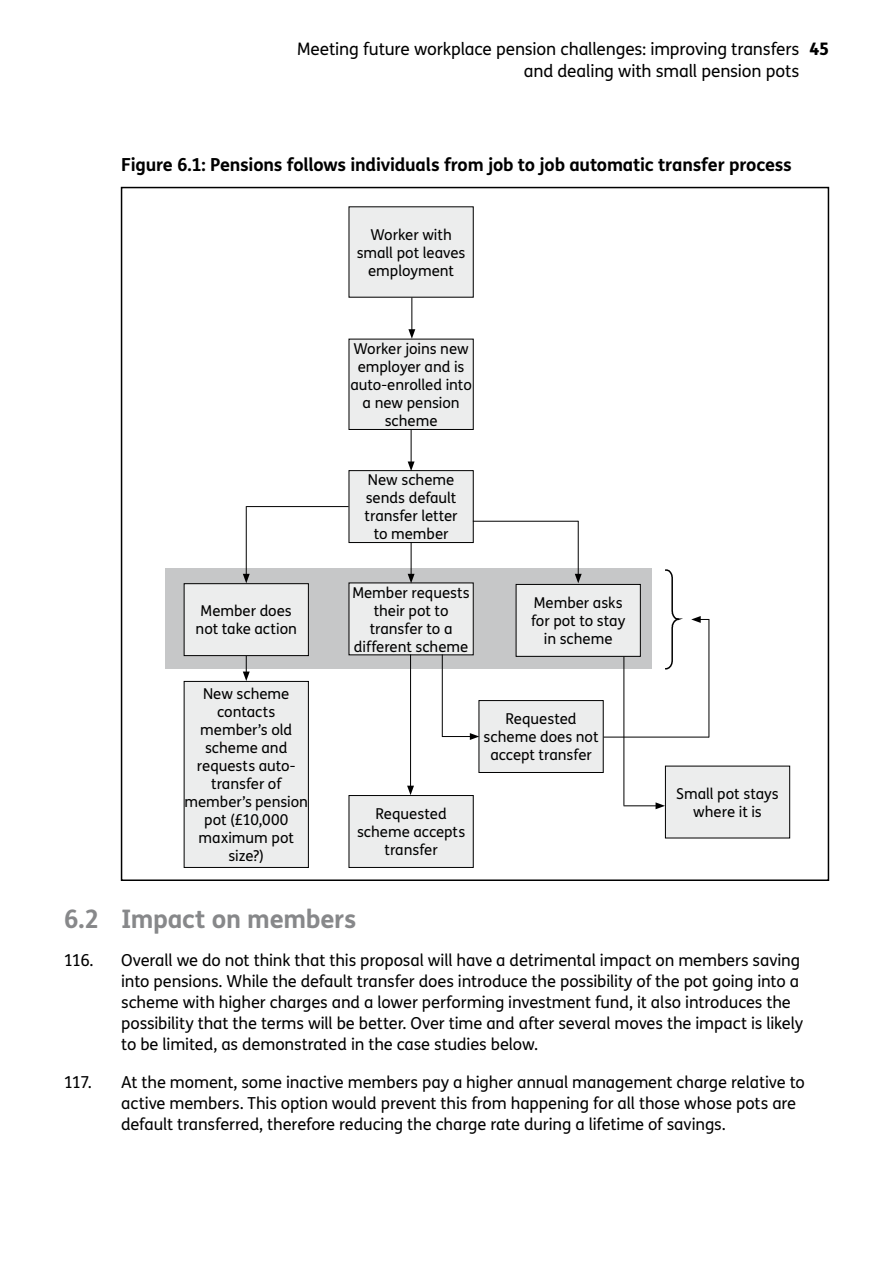
<style>
.page{position:relative;width:893px;height:1263px;background:#fff}
.page>*{position:absolute;margin:0;border:0;box-sizing:border-box;transform-origin:0 0}
.t1{font:700 25.5px "FS Me";letter-spacing:-.01em;color:#87888a}
.t2{font:700 18px "FS Me";letter-spacing:-.015em;color:#000}
.t3{font:17.25px/21.8px "FS Me";letter-spacing:-.01em;color:#000}
.Body_text_-_Numbered{font:16.5px/21px "FS Me";letter-spacing:-.01em;color:#000}
.t4{font:15px/18px "FS Me";letter-spacing:-.005em;color:#000;text-align:center}
.s1{font-weight:800}
</style>
<div class="page">
<div style="left:165px;top:568px;width:486px;height:100px;background:#c6c7c8"></div>
<div style="left:349px;top:339px;width:124px;height:90px;background:#eceded"></div>
<div style="left:349px;top:339px;width:125px;height:91px;border:1px solid #000"></div>
<div style="left:349px;top:471px;width:124px;height:71px;background:#eceded"></div>
<div style="left:349px;top:470px;width:125px;height:73px;border:1px solid #000"></div>
<div style="left:184px;top:584px;width:124px;height:72px;background:#eceded"></div>
<div style="left:184px;top:583px;width:125px;height:73px;border:1px solid #000"></div>
<div style="left:349px;top:583px;width:124px;height:72px;background:#eceded"></div>
<div style="left:516px;top:584px;width:124px;height:72px;background:#eceded"></div>
<div style="left:516px;top:584px;width:125px;height:73px;border:1px solid #000"></div>
<div style="left:479px;top:700px;width:124px;height:72px;background:#eceded"></div>
<div style="left:479px;top:700px;width:125px;height:73px;border:1px solid #000"></div>
<div style="left:184px;top:681px;width:124px;height:186px;background:#eceded"></div>
<div style="left:184px;top:681px;width:125px;height:187px;border:1px solid #000"></div>
<div style="left:349px;top:795px;width:124px;height:72px;background:#eceded"></div>
<div style="left:349px;top:795px;width:125px;height:73px;border:1px solid #000"></div>
<div style="left:665px;top:766px;width:125px;height:72px;background:#eceded"></div>
<div style="left:665px;top:766px;width:125px;height:72px;border:1px solid #000"></div>
<svg style="left:243px;top:656px;width:7px;height:25px"></svg>
<hr style="left:410px;top:654px;width:1px;height:134px;background:#000">
<svg style="left:407px;top:786px;width:7px;height:9px"></svg>
<hr style="left:411px;top:542px;width:1px;height:34px;background:#000">
<svg style="left:408px;top:574px;width:7px;height:9px"></svg>
<hr style="left:411px;top:430px;width:1px;height:34px;background:#000">
<svg style="left:408px;top:461px;width:7px;height:10px"></svg>
<hr style="left:246px;top:506px;width:103px;height:1px;background:#000">
<hr style="left:246px;top:506px;width:1px;height:70px;background:#000">
<svg style="left:243px;top:574px;width:7px;height:9px"></svg>
<hr style="left:442px;top:654px;width:1px;height:82px;background:#000">
<hr style="left:442px;top:736px;width:30px;height:1px;background:#000">
<svg style="left:470px;top:733px;width:9px;height:7px"></svg>
<hr style="left:578px;top:521px;width:1px;height:55px;background:#000">
<svg style="left:575px;top:574px;width:7px;height:9px"></svg>
<hr style="left:473px;top:521px;width:105px;height:1px;background:#000">
<div style="left:349px;top:207px;width:124px;height:90px;background:#eceded"></div>
<hr style="left:411px;top:298px;width:1px;height:34px;background:#000">
<svg style="left:408px;top:329px;width:7px;height:10px"></svg>
<hr style="left:604px;top:737px;width:105px;height:1px;background:#000">
<hr style="left:709px;top:619px;width:1px;height:118px;background:#000">
<svg style="left:665px;top:569px;width:44px;height:101px"></svg>
<hr style="left:623px;top:657px;width:1px;height:148px;background:#000">
<hr style="left:623px;top:805px;width:35px;height:1px;background:#000">
<svg style="left:656px;top:802px;width:9px;height:7px"></svg>
<p class="t3" style="left:524px;top:38px;width:307px;text-indent:-227px">Meeting future workplace pension challenges: improving transfers <span class="s1">45 </span>and dealing with small pension pots</p>
<h3 class="t2" style="left:121px;top:150px;width:672px">Figure 6.1: Pensions follows individuals from job to job automatic transfer process</h3>
<p class="t4" style="left:357px;top:225px;width:110px">Worker with small pot leaves employment</p>
<p class="t4" style="left:350px;top:339px;width:123px">Worker joins new employer and is auto-enrolled into a new pension scheme</p>
<p class="t4" style="left:196px;top:602px;width:103px">Member does not take action</p>
<p class="t4" style="left:184px;top:684px;width:125px">New scheme contacts member’s old scheme and requests auto&shy;transfer of member’s pension pot (£10,000 maximum pot size?)</p>
<p class="t4" style="left:365px;top:471px;width:95px">New scheme sends default transfer letter to member</p>
<p class="t4" style="left:352px;top:583px;width:119px">Member requests their pot to transfer to a different scheme</p>
<p class="t4" style="left:531px;top:593px;width:96px">Member asks for pot to stay in scheme</p>
<p class="t4" style="left:357px;top:804px;width:110px">Requested scheme accepts transfer</p>
<p class="t4" style="left:484px;top:710px;width:116px">Requested scheme does not accept transfer</p>
<p class="t4" style="left:676px;top:784px;width:104px">Small pot stays where it is</p>
<h2 class="t1" style="left:64px;top:899px;width:294px">6.2 Impact on members</h2>
<p class="Body_text_-_Numbered" style="left:64px;top:949px;width:31px">116.</p>
<p class="Body_text_-_Numbered" style="left:121px;top:949px;width:683px">Overall we do not think that this proposal will have a detrimental impact on members saving into pensions. While the default transfer does introduce the possibility of the pot going into a scheme with higher charges and a lower performing investment fund, it also introduces the possibility that the terms will be better. Over time and after several moves the impact is likely to be limited, as demonstrated in the case studies below.</p>
<p class="Body_text_-_Numbered" style="left:64px;top:1071px;width:29px">117.</p>
<p class="Body_text_-_Numbered" style="left:121px;top:1071px;width:685px">At the moment, some inactive members pay a higher annual management charge relative to active members. This option would prevent this from happening for all those whose pots are default transferred, therefore reducing the charge rate during a lifetime of savings.</p>
</div>
